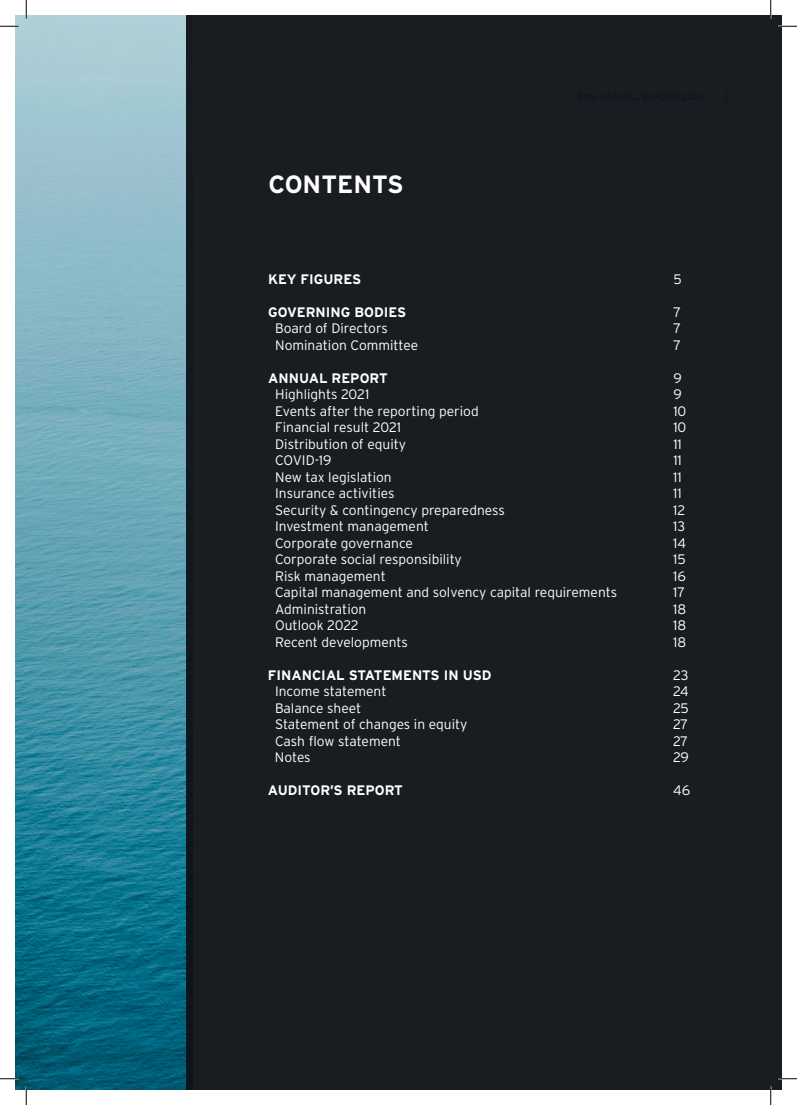
<style>
.page{position:relative;width:797px;height:1105px;background:#fff}
.page>*{position:absolute;margin:0;border:0;box-sizing:border-box;transform-origin:0 0}
.t1{font:700 25px "Interstate";color:#fff}
.t2{font:300 13.75px "Interstate";color:#fff}
.t3{font:700 13.75px "Interstate";color:#fff}
</style>
<div class="page">
<img style="left:16px;top:16px;width:170px;height:1073px">
<div style="left:186px;top:16px;width:595px;height:1073px;background:#191d22"></div>
<svg style="left:0;top:25px;width:19px;height:2px"></svg>
<svg style="left:778px;top:25px;width:19px;height:2px"></svg>
<svg style="left:0;top:1078px;width:19px;height:1px"></svg>
<svg style="left:778px;top:1078px;width:19px;height:1px"></svg>
<svg style="left:25px;top:0;width:2px;height:19px"></svg>
<svg style="left:25px;top:1086px;width:2px;height:19px"></svg>
<svg style="left:770px;top:0;width:1px;height:19px"></svg>
<svg style="left:770px;top:1086px;width:1px;height:19px"></svg>
<h1 class="t1" style="left:268px;top:170px;width:137px">CONTENTS</h1>
<p class="t3" style="left:268px;top:271px;width:94px">KEY FIGURES</p>
<p class="t2" style="left:673px;top:271px;width:10px">5</p>
<p class="t3" style="left:268px;top:304px;width:139px">GOVERNING BODIES</p>
<p class="t2" style="left:673px;top:304px;width:9px">7</p>
<p class="t2" style="left:275px;top:321px;width:114px">Board of Directors</p>
<p class="t2" style="left:673px;top:321px;width:9px">7</p>
<p class="t2" style="left:275px;top:337px;width:144px">Nomination Committee</p>
<p class="t2" style="left:673px;top:337px;width:9px">7</p>
<p class="t3" style="left:268px;top:370px;width:121px">ANNUAL REPORT</p>
<p class="t2" style="left:673px;top:370px;width:10px">9</p>
<p class="t2" style="left:275px;top:387px;width:95px">Highlights 2021</p>
<p class="t2" style="left:673px;top:387px;width:10px">9</p>
<p class="t2" style="left:275px;top:403px;width:205px">Events after the reporting period</p>
<p class="t2" style="left:673px;top:403px;width:15px">10</p>
<p class="t2" style="left:275px;top:420px;width:127px">Financial result 2021</p>
<p class="t2" style="left:673px;top:420px;width:15px">10</p>
<p class="t2" style="left:275px;top:436px;width:132px">Distribution of equity</p>
<p class="t2" style="left:673px;top:436px;width:10px">11</p>
<p class="t2" style="left:275px;top:453px;width:58px">COVID-19</p>
<p class="t2" style="left:673px;top:453px;width:10px">11</p>
<p class="t2" style="left:275px;top:469px;width:118px">New tax legislation</p>
<p class="t2" style="left:673px;top:469px;width:10px">11</p>
<p class="t2" style="left:275px;top:486px;width:121px">Insurance activities</p>
<p class="t2" style="left:673px;top:486px;width:10px">11</p>
<p class="t2" style="left:275px;top:502px;width:231px">Security &amp; contingency preparedness</p>
<p class="t2" style="left:673px;top:502px;width:14px">12</p>
<p class="t2" style="left:275px;top:519px;width:155px">Investment management</p>
<p class="t2" style="left:673px;top:519px;width:14px">13</p>
<p class="t2" style="left:275px;top:535px;width:139px">Corporate governance</p>
<p class="t2" style="left:673px;top:535px;width:14px">14</p>
<p class="t2" style="left:275px;top:552px;width:188px">Corporate social responsibility</p>
<p class="t2" style="left:673px;top:552px;width:14px">15</p>
<p class="t2" style="left:275px;top:568px;width:112px">Risk management</p>
<p class="t2" style="left:673px;top:568px;width:14px">16</p>
<p class="t2" style="left:275px;top:585px;width:343px">Capital management and solvency capital requirements</p>
<p class="t2" style="left:673px;top:585px;width:13px">17</p>
<p class="t2" style="left:275px;top:601px;width:93px">Administration</p>
<p class="t2" style="left:673px;top:601px;width:15px">18</p>
<p class="t2" style="left:275px;top:618px;width:85px">Outlook 2022</p>
<p class="t2" style="left:673px;top:618px;width:15px">18</p>
<p class="t2" style="left:275px;top:634px;width:134px">Recent developments</p>
<p class="t2" style="left:673px;top:634px;width:15px">18</p>
<p class="t3" style="left:268px;top:667px;width:225px">FINANCIAL STATEMENTS IN USD</p>
<p class="t2" style="left:673px;top:667px;width:17px">23</p>
<p class="t2" style="left:275px;top:684px;width:113px">Income statement</p>
<p class="t2" style="left:673px;top:684px;width:17px">24</p>
<p class="t2" style="left:275px;top:700px;width:88px">Balance sheet</p>
<p class="t2" style="left:673px;top:700px;width:17px">25</p>
<p class="t2" style="left:275px;top:717px;width:194px">Statement of changes in equity</p>
<p class="t2" style="left:673px;top:717px;width:17px">27</p>
<p class="t2" style="left:275px;top:733px;width:127px">Cash flow statement</p>
<p class="t2" style="left:673px;top:733px;width:17px">27</p>
<p class="t2" style="left:275px;top:750px;width:37px">Notes</p>
<p class="t2" style="left:673px;top:750px;width:17px">29</p>
<p class="t3" style="left:268px;top:783px;width:136px">AUDITOR’S REPORT</p>
<p class="t2" style="left:673px;top:783px;width:19px">46</p>
</div>
